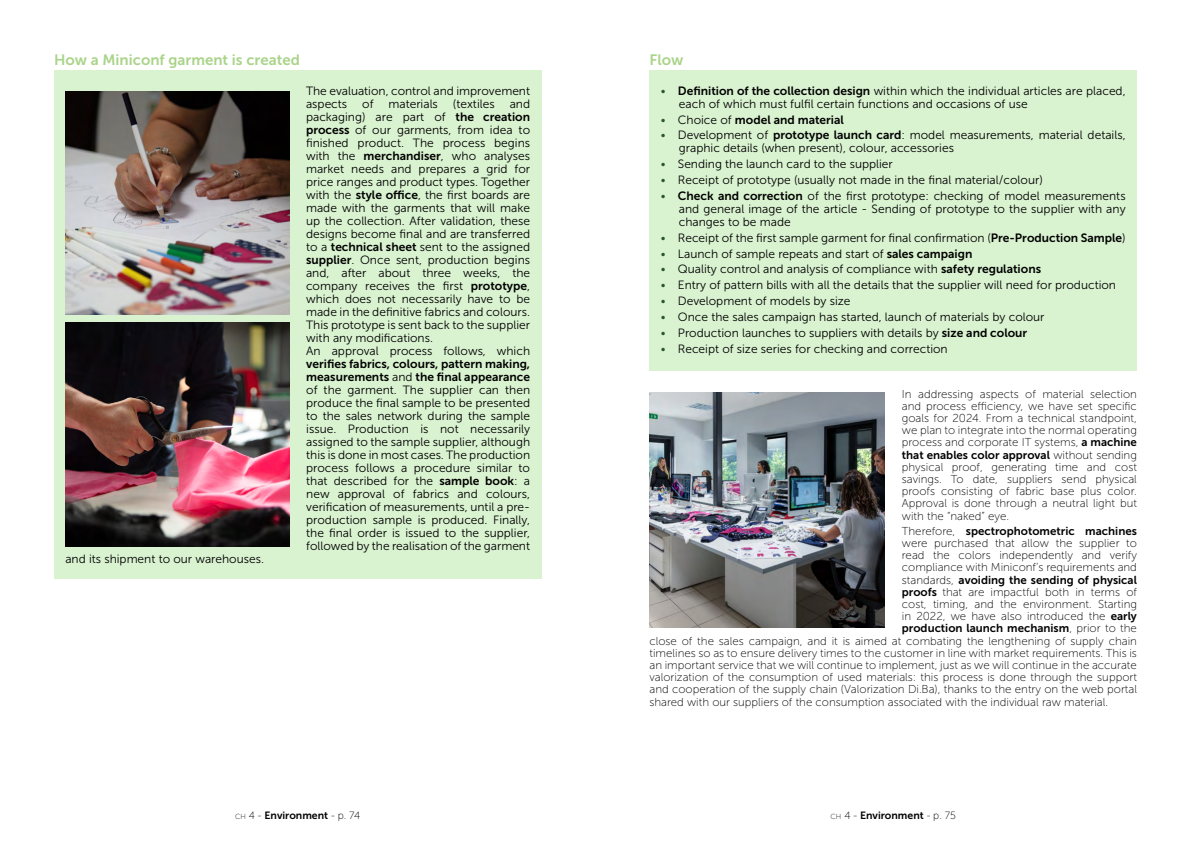
<style>
.page{position:relative;width:1191px;height:842px;background:#fff}
.page>*{position:absolute;margin:0;border:0;box-sizing:border-box;transform-origin:0 0}
.TITOLETTO_BOX_-_Corpo_15{font:15px "Museo Sans 700";color:#aad48a}
.TESTO_BOX_-_Corpo_12{font:12px/13px "Museo Sans 300";color:#000;text-align:justify}
.t1{font:12px "Museo Sans 700";color:#000}
.TESTO_11_5{font:11.5px/12.2px "Museo Sans 100";color:#000;text-align:justify}
.TESTO_11_5-2{font:11.5px "Museo Sans 700";color:#000}
.t2{font:10.5px "Museo Sans 700";color:#000}
.s1{font-family:"Museo Sans 700"}
.s2{color:#2c5629}
.s3{font-family:"Museo Sans 300";color:#2c5629}
.s4{font-family:"Museo Sans 300"}
.s5{font-family:"Museo Sans 100"}
.s6{font-family:"Museo Sans 100";font-size:7.3px}
</style>
<div class="page">
<div style="left:54px;top:70px;width:487px;height:15px;background:#d9f2d0"></div>
<div style="left:54px;top:83px;width:487px;height:262px;background:#d9f2d0"></div>
<div style="left:54px;top:343px;width:487px;height:223px;background:#d9f2d0"></div>
<div style="left:54px;top:564px;width:487px;height:15px;background:#d9f2d0"></div>
<div style="left:649px;top:70px;width:488px;height:15px;background:#d9f2d0"></div>
<div style="left:649px;top:80px;width:488px;height:33px;background:#d9f2d0"></div>
<div style="left:649px;top:109px;width:488px;height:20px;background:#d9f2d0"></div>
<div style="left:649px;top:125px;width:488px;height:33px;background:#d9f2d0"></div>
<div style="left:649px;top:153px;width:488px;height:21px;background:#d9f2d0"></div>
<div style="left:649px;top:169px;width:488px;height:21px;background:#d9f2d0"></div>
<div style="left:649px;top:185px;width:488px;height:47px;background:#d9f2d0"></div>
<div style="left:649px;top:227px;width:488px;height:20px;background:#d9f2d0"></div>
<div style="left:649px;top:243px;width:488px;height:20px;background:#d9f2d0"></div>
<div style="left:649px;top:259px;width:488px;height:20px;background:#d9f2d0"></div>
<div style="left:649px;top:274px;width:488px;height:21px;background:#d9f2d0"></div>
<div style="left:649px;top:290px;width:488px;height:21px;background:#d9f2d0"></div>
<div style="left:649px;top:306px;width:488px;height:21px;background:#d9f2d0"></div>
<div style="left:649px;top:322px;width:488px;height:21px;background:#d9f2d0"></div>
<div style="left:649px;top:338px;width:488px;height:20px;background:#d9f2d0"></div>
<div style="left:649px;top:359px;width:488px;height:11px;background:#d9f2d0"></div>
<img style="left:65px;top:322px;width:224px;height:224px">
<img style="left:65px;top:91px;width:224px;height:224px">
<img style="left:649px;top:392px;width:236px;height:235px">
<p class="TITOLETTO_BOX_-_Corpo_15" style="left:54px;top:52px;width:247px">How a Miniconf garment is created</p>
<p class="TESTO_BOX_-_Corpo_12" style="left:65px;top:552px;width:200px">and its shipment to our warehouses.</p>
<p class="TESTO_BOX_-_Corpo_12" style="left:306px;top:84px;width:226px">The evaluation, control and improvement aspects of materials (textiles and packaging) are part of <span class="s1">the creation process</span> of our garments, from idea to finished product. The process begins with the <span class="s1">merchandiser</span>, who analyses market needs and prepares a grid for price ranges and product types. Together with the <span class="s1">style office</span>, the first boards are made with the garments that will make up the collection. After validation, these designs become final and are transferred to a <span class="s1">technical sheet</span> sent to the assigned <span class="s1">supplier</span>. Once sent, production begins and, after about three weeks, the company receives the first <span class="s1">prototype</span>, which does not necessarily have to be made in the definitive fabrics and colours.<br>This prototype is sent back to the supplier with any modifications.</p>
<p class="TESTO_BOX_-_Corpo_12" style="left:306px;top:344px;width:225px">An approval process follows, which <span class="s1">verifies fabrics, colours, pattern making, measurements</span> and <span class="s1">the final appearance </span>of the garment. The supplier can then produce the final sample to be presented to the sales network during the sample issue. Production is not necessarily assigned to the sample supplier, although this is done in most cases. The production process follows a procedure similar to that described for the <span class="s1">sample book</span>: a new approval of fabrics and colours, verification of measurements, until a pre&shy;production sample is produced. Finally, the final order is issued to the supplier, followed by the realisation of the garment</p>
<p class="TITOLETTO_BOX_-_Corpo_15" style="left:649px;top:52px;width:35px">Flow</p>
<p class="TESTO_BOX_-_Corpo_12" style="left:679px;top:84px;width:448px;text-indent:-18px"><span class="s2">•</span> <span class="s1">Definition of the collection design</span> within which the individual articles are placed, each of which must fulfil certain functions and occasions of use</p>
<p class="t1" style="left:661px;top:113px;width:185px"><span class="s3">•</span> <span class="s4">Choice of</span> model and material</p>
<p class="TESTO_BOX_-_Corpo_12" style="left:679px;top:129px;width:448px;text-indent:-18px"><span class="s2">•</span> Development of <span class="s1">prototype launch card</span>: model measurements, material details, graphic details (when present), colour, accessories</p>
<p class="TESTO_BOX_-_Corpo_12" style="left:661px;top:158px;width:233px"><span class="s2">•</span> Sending the launch card to the supplier</p>
<p class="TESTO_BOX_-_Corpo_12" style="left:661px;top:173px;width:383px"><span class="s2">•</span> Receipt of prototype (usually not made in the final material/colour)</p>
<p class="TESTO_BOX_-_Corpo_12" style="left:679px;top:189px;width:448px;text-indent:-18px"><span class="s2">•</span> <span class="s1">Check and correction</span> of the first prototype: checking of model measurements and general image of the article - Sending of prototype to the supplier with any changes to be made</p>
<p class="TESTO_BOX_-_Corpo_12" style="left:661px;top:231px;width:466px"><span class="s2">•</span> Receipt of the first sample garment for final confirmation (<span class="s1">Pre-Production Sample</span>)</p>
<p class="TESTO_BOX_-_Corpo_12" style="left:661px;top:247px;width:313px"><span class="s2">•</span> Launch of sample repeats and start of <span class="s1">sales campaign</span></p>
<p class="TESTO_BOX_-_Corpo_12" style="left:661px;top:263px;width:382px"><span class="s2">•</span> Quality control and analysis of compliance with <span class="s1">safety regulations</span></p>
<p class="TESTO_BOX_-_Corpo_12" style="left:661px;top:279px;width:457px"><span class="s2">•</span> Entry of pattern bills with all the details that the supplier will need for production</p>
<p class="TESTO_BOX_-_Corpo_12" style="left:661px;top:294px;width:191px"><span class="s2">•</span> Development of models by size</p>
<p class="TESTO_BOX_-_Corpo_12" style="left:661px;top:310px;width:385px"><span class="s2">•</span> Once the sales campaign has started, launch of materials by colour</p>
<p class="TESTO_BOX_-_Corpo_12" style="left:661px;top:326px;width:368px"><span class="s2">•</span> Production launches to suppliers with details by <span class="s1">size and colour</span></p>
<p class="TESTO_BOX_-_Corpo_12" style="left:661px;top:342px;width:288px"><span class="s2">•</span> Receipt of size series for checking and correction</p>
<p class="TESTO_11_5" style="left:902px;top:388px;width:237px">In addressing aspects of material selection and process efficiency, we have set specific goals for 2024. From a technical standpoint, we plan to integrate into the normal operating process and corporate IT systems, <span class="s1">a machine that enables color approval</span> without sending physical proof, generating time and cost savings. To date, suppliers send physical proofs consisting of fabric base plus color.<br>Approval is done through a neutral light but with the “naked” eye.</p>
<p class="TESTO_11_5-2" style="left:902px;top:524px;width:236px"><span class="s5">Therefore,</span> spectrophotometric machines</p>
<p class="TESTO_11_5" style="left:902px;top:537px;width:237px">were purchased that allow the supplier to</p>
<p class="TESTO_11_5" style="left:902px;top:549px;width:237px">read the colors independently and verify</p>
<p class="TESTO_11_5" style="left:902px;top:561px;width:237px">compliance with Miniconf’s requirements and</p>
<p class="TESTO_11_5-2" style="left:902px;top:573px;width:237px"><span class="s5">standards,</span> avoiding the sending of physical</p>
<p class="TESTO_11_5" style="left:902px;top:586px;width:236px"><span class="s1">proofs</span> that are impactful both in terms of</p>
<p class="TESTO_11_5" style="left:902px;top:598px;width:237px">cost, timing, and the environment. Starting</p>
<p class="TESTO_11_5" style="left:902px;top:610px;width:236px">in 2022, we have also introduced the <span class="s1">early</span></p>
<p class="TESTO_11_5-2" style="left:902px;top:622px;width:236px">production launch mechanism<span class="s5">, prior to the</span></p>
<p class="TESTO_11_5" style="left:649px;top:635px;width:489px">close of the sales campaign, and it is aimed at combating the lengthening of supply chain</p>
<p class="TESTO_11_5" style="left:649px;top:647px;width:489px">timelines so as to ensure delivery times to the customer in line with market requirements. This is</p>
<p class="TESTO_11_5" style="left:649px;top:659px;width:489px">an important service that we will continue to implement, just as we will continue in the accurate</p>
<p class="TESTO_11_5" style="left:649px;top:671px;width:489px">valorization of the consumption of used materials: this process is done through the support</p>
<p class="TESTO_11_5" style="left:649px;top:683px;width:489px">and cooperation of the supply chain (Valorization Di.Ba), thanks to the entry on the web portal</p>
<p class="TESTO_11_5" style="left:649px;top:696px;width:460px">shared with our suppliers of the consumption associated with the individual raw material.</p>
<p class="t2" style="left:235px;top:809px;width:127px"><span class="s6">ch</span> <span class="s5">4</span> <span class="s5">-</span> Environment <span class="s5">- p. 74</span></p>
<p class="t2" style="left:830px;top:809px;width:127px"><span class="s6">ch</span> <span class="s5">4</span> <span class="s5">-</span> Environment <span class="s5">- p. 75</span></p>
</div>
